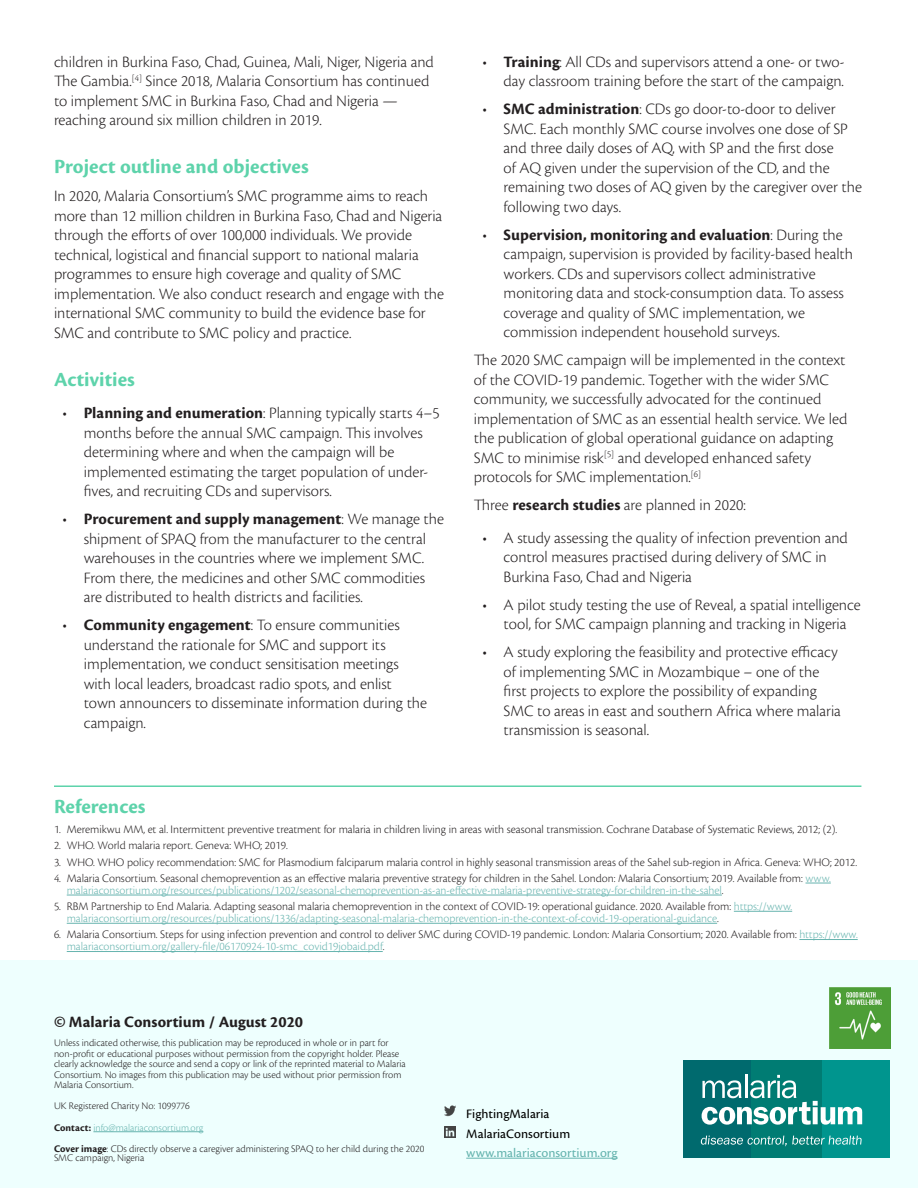
<style>
.page{position:relative;width:918px;height:1188px;background:#fff}
.page>*{position:absolute;margin:0;border:0;box-sizing:border-box;transform-origin:0 0}
.Heading_01{font:700 21px "Cronos Pro";color:#5ed3ab}
.Body{font:300 16.5px/19.5px "Cronos Pro";color:#231f20}
.Body-2{font:700 16.5px "Cronos Pro";letter-spacing:.005em;color:#231f20}
.t1{font:13.5px "Cronos Pro Capt";color:#000}
.Body-3{font:13.5px "Cronos Pro Capt";color:#66b4af}
.t2{font:300 12px/12px "Cronos Pro";color:#231f20}
.t3{font:300 12px/12px "Cronos Pro";color:#66b4af}
.Body-4{font:300 10.5px/10.5px "Cronos Pro";color:#231f20}
.Body-5{font:300 10.5px "Cronos Pro";letter-spacing:-.005em;color:#66b4af}
.s1{font-weight:700}
.s2{color:#66b4af}
.s3{color:#231f20}
.s4{font-weight:700;color:#231f20}
</style>
<div class="page">
<svg style="left:806px;top:883px;width:25px;height:1px"></svg>
<hr style="left:67px;top:895px;width:655px;height:1px;background:#66b4af">
<hr style="left:734px;top:911px;width:58px;height:1px;background:#66b4af">
<hr style="left:67px;top:923px;width:650px;height:1px;background:#66b4af">
<hr style="left:799px;top:939px;width:59px;height:1px;background:#66b4af">
<hr style="left:67px;top:951px;width:316px;height:1px;background:#66b4af">
<hr style="left:54px;top:785px;width:807px;height:2px;background:#5ed3ab">
<div style="left:0;top:961px;width:918px;height:227px;background:#eefffe"></div>
<hr style="left:93px;top:1131px;width:110px;height:1px;background:#66b4af">
<svg style="left:444px;top:1126px;width:11px;height:12px"></svg>
<hr style="left:466px;top:1158px;width:151px;height:1px;background:#66b4af">
<svg style="left:444px;top:1105px;width:11px;height:11px"></svg>
<div style="left:686px;top:1060px;width:146px;height:98px;background:#007c73"></div>
<div style="left:823px;top:1060px;width:67px;height:98px;background:#00958e"></div>
<div style="left:683px;top:1060px;width:68px;height:98px;background:#006a6e"></div>
<svg style="left:702px;top:1075px;width:160px;height:50px"></svg>
<svg style="left:701px;top:1136px;width:161px;height:10px"></svg>
<img style="left:829px;top:987px;width:61px;height:61px">
<p class="Body" style="left:54px;top:52px;width:381px">children in Burkina Faso, Chad, Guinea, Mali, Niger, Nigeria and The Gambia.<sup>[4]</sup> Since 2018, Malaria Consortium has continued to implement SMC in Burkina Faso, Chad and Nigeria — reaching around six million children in 2019.</p>
<p class="Heading_01" style="left:54px;top:155px;width:256px">Project outline and objectives</p>
<p class="Body" style="left:54px;top:186px;width:392px">In 2020, Malaria Consortium’s SMC programme aims to reach more than 12 million children in Burkina Faso, Chad and Nigeria through the efforts of over 100,000 individuals. We provide technical, logistical and financial support to national malaria programmes to ensure high coverage and quality of SMC implementation. We also conduct research and engage with the international SMC community to build the evidence base for SMC and contribute to SMC policy and practice.</p>
<p class="Heading_01" style="left:54px;top:367px;width:83px">Activities</p>
<p class="Body" style="left:84px;top:403px;width:357px;text-indent:-21px">• <span class="s1">Planning and enumeration</span>: Planning typically starts 4–5 months before the annual SMC campaign. This involves determining where and when the campaign will be implemented estimating the target population of under&shy;fives, and recruiting CDs and supervisors.</p>
<p class="Body" style="left:84px;top:509px;width:362px;text-indent:-21px">• <span class="s1">Procurement and supply management</span>: We manage the shipment of SPAQ from the manufacturer to the central warehouses in the countries where we implement SMC.<br>From there, the medicines and other SMC commodities are distributed to health districts and facilities.</p>
<p class="Body" style="left:84px;top:615px;width:345px;text-indent:-21px">• <span class="s1">Community engagement</span>: To ensure communities understand the rationale for SMC and support its implementation, we conduct sensitisation meetings with local leaders, broadcast radio spots, and enlist town announcers to disseminate information during the campaign.</p>
<p class="Body" style="left:482px;top:52px;width:364px;text-align:right">• <span class="s1">Training</span>: All CDs and supervisors attend a one- or two&shy;day classroom training before the start of the campaign.</p>
<p class="Body" style="left:504px;top:99px;width:360px;text-indent:-21px">• <span class="s1">SMC administration</span>: CDs go door-to-door to deliver SMC. Each monthly SMC course involves one dose of SP and three daily doses of AQ, with SP and the first dose<br>of AQ given under the supervision of the CD, and the remaining two doses of AQ given by the caregiver over the following two days.</p>
<p class="Body" style="left:504px;top:225px;width:351px;text-indent:-21px">• <span class="s1">Supervision, monitoring and evaluation</span>: During the campaign, supervision is provided by facility-based health workers. CDs and supervisors collect administrative monitoring data and stock-consumption data. To assess coverage and quality of SMC implementation, we commission independent household surveys.</p>
<p class="Body" style="left:474px;top:350px;width:375px">The 2020 SMC campaign will be implemented in the context of the COVID-19 pandemic. Together with the wider SMC community, we successfully advocated for the continued implementation of SMC as an essential health service. We led the publication of global operational guidance on adapting SMC to minimise risk<sup>[5]</sup> and developed enhanced safety protocols for SMC implementation.<sup>[6]</sup></p>
<p class="Body" style="left:474px;top:495px;width:274px">Three <span class="s1">research studies</span> are planned in 2020:</p>
<p class="Body" style="left:504px;top:528px;width:346px;text-indent:-21px">• A study assessing the quality of infection prevention and control measures practised during delivery of SMC in<br>Burkina Faso, Chad and Nigeria</p>
<p class="Body" style="left:482px;top:595px;width:380px;text-align:center">• A pilot study testing the use of Reveal, a spatial intelligence tool, for SMC campaign planning and tracking in Nigeria</p>
<p class="Body" style="left:504px;top:642px;width:339px;text-indent:-21px">• A study exploring the feasibility and protective efficacy of implementing SMC in Mozambique – one of the first projects to explore the possibility of expanding SMC to areas in east and southern Africa where malaria transmission is seasonal.</p>
<p class="Heading_01" style="left:54px;top:794px;width:93px">References</p>
<p class="t2" style="left:54px;top:823px;width:785px">1. Meremikwu MM, et al. Intermittent preventive treatment for malaria in children living in areas with seasonal transmission. Cochrane Database of Systematic Reviews, 2012; (2).</p>
<p class="t2" style="left:54px;top:840px;width:235px">2. WHO. World malaria report. Geneva: WHO; 2019.</p>
<p class="t2" style="left:54px;top:856px;width:805px">3. WHO. WHO policy recommendation: SMC for Plasmodium falciparum malaria control in highly seasonal transmission areas of the Sahel sub-region in Africa. Geneva: WHO; 2012.</p>
<p class="t2" style="left:67px;top:872px;width:766px;text-indent:-13px">4. Malaria Consortium. Seasonal chemoprevention as an effective malaria preventive strategy for children in the Sahel. London: Malaria Consortium; 2019. Available from: <span class="s2">www. malariaconsortium.org/resources/publications/1202/seasonal-chemoprevention-as-an-effective-malaria-preventive-strategy-for-children-in-the-sahel</span>.</p>
<p class="t3" style="left:67px;top:900px;width:727px;text-indent:-13px"><span class="s3">5. RBM Partnership to End Malaria. Adapting seasonal malaria chemoprevention in the context of COVID-19: operational guidance. 2020. Available from:</span> https://www. malariaconsortium.org/resources/publications/1336/adapting-seasonal-malaria-chemoprevention-in-the-context-of-covid-19-operational-guidance<span class="s3">.</span></p>
<p class="t2" style="left:67px;top:929px;width:792px;text-indent:-13px">6. Malaria Consortium. Steps for using infection prevention and control to deliver SMC during COVID-19 pandemic. London: Malaria Consortium; 2020. Available from: <span class="s2">https://www. malariaconsortium.org/gallery-file/06170924-10-smc_covid19jobaid.pdf</span>.</p>
<p class="Body-2" style="left:54px;top:1013px;width:251px">© Malaria Consortium / August 2020</p>
<p class="Body-4" style="left:54px;top:1038px;width:353px">Unless indicated otherwise, this publication may be reproduced in whole or in part for non-profit or educational purposes without permission from the copyright holder. Please clearly acknowledge the source and send a copy or link of the reprinted material to Malaria Consortium. No images from this publication may be used without prior permission from Malaria Consortium.</p>
<p class="Body-4" style="left:54px;top:1100px;width:137px">UK Registered Charity No: 1099776</p>
<p class="Body-5" style="left:54px;top:1121px;width:151px"><span class="s4">Contact:</span> info@malariaconsortium.org</p>
<p class="Body-4" style="left:54px;top:1145px;width:372px;line-height:9px"><span class="s1">Cover image</span>: CDs directly observe a caregiver administering SPAQ to her child during the 2020<br>SMC campaign, Nigeria</p>
<p class="t1" style="left:466px;top:1106px;width:85px">FightingMalaria</p>
<p class="t1" style="left:466px;top:1126px;width:106px">MalariaConsortium</p>
<p class="Body-3" style="left:466px;top:1145px;width:153px">www.malariaconsortium.org</p>
</div>
